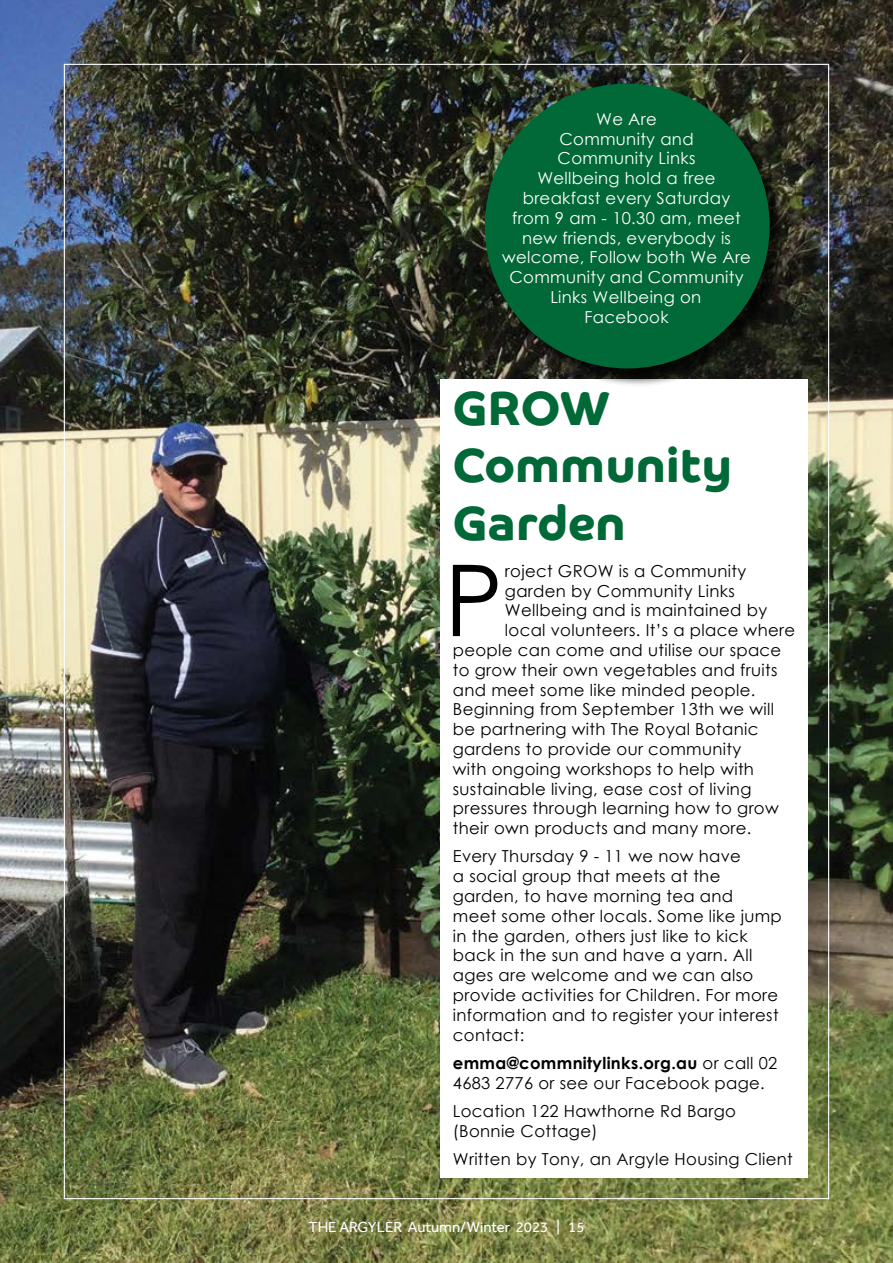
<style>
.page{position:relative;width:893px;height:1263px;background:#fff}
.page>*{position:absolute;margin:0;border:0;box-sizing:border-box;transform-origin:0 0}
.t1{font:99.15px "Century Gothic";color:#000}
.t2{font:700 48px/57.6px "Co Headline";letter-spacing:.01em;color:#006937}
.t3{font:16.5px/19.8px "Century Gothic";letter-spacing:.02em;color:#000}
.t4{font:16.5px/19.8px "Century Gothic";letter-spacing:.02em;color:#fff;text-align:center}
.t5{font:15px "Effra";color:#fff}
.s1{font-weight:700}
</style>
<div class="page">
<img style="left:0;top:0;width:893px;height:1263px">
<div style="left:440px;top:379px;width:368px;height:799px;background:#fff"></div>
<div style="left:487px;top:86px;width:301px;height:301px;background:#000;opacity:.75"></div>
<div style="left:485px;top:84px;width:285px;height:284px;background:#006937;border-radius:50%"></div>
<p class="t4" style="left:502px;top:109px;width:250px">We Are<br>Community and<br>Community Links<br>Wellbeing hold a free breakfast every Saturday from 9 am - 10.30 am, meet new friends, everybody is welcome, Follow both We Are<br>Community and Community<br>Links Wellbeing on<br>Facebook</p>
<h2 class="t2" style="left:453px;top:379px;width:280px">GROW<br>Community<br>Garden</h2>
<h1 class="t1" style="left:444px;top:531px;width:60px">P</h1>
<p class="t3" style="left:505px;top:561px;width:243px">roject GROW is a Community</p>
<p class="t3" style="left:505px;top:580px;width:231px">garden by Community Links</p>
<p class="t3" style="left:505px;top:600px;width:264px">Wellbeing and is maintained by</p>
<p class="t3" style="left:505px;top:620px;width:292px">local volunteers. It’s a place where</p>
<p class="t3" style="left:453px;top:640px;width:330px">people can come and utilise our space</p>
<p class="t3" style="left:453px;top:660px;width:326px">to grow their own vegetables and fruits</p>
<p class="t3" style="left:453px;top:679px;width:304px">and meet some like minded people.</p>
<p class="t3" style="left:453px;top:699px;width:323px">Beginning from September 13th we will</p>
<p class="t3" style="left:453px;top:719px;width:307px">be partnering with The Royal Botanic</p>
<p class="t3" style="left:453px;top:739px;width:290px">gardens to provide our community</p>
<p class="t3" style="left:453px;top:759px;width:303px">with ongoing workshops to help with</p>
<p class="t3" style="left:453px;top:778px;width:300px">sustainable living, ease cost of living</p>
<p class="t3" style="left:453px;top:798px;width:327px">pressures through learning how to grow</p>
<p class="t3" style="left:453px;top:818px;width:300px">their own products and many more.</p>
<p class="t3" style="left:453px;top:846px;width:330px">Every Thursday 9 - 11 we now have<br>a social group that meets at the garden, to have morning tea and<br>meet some other locals. Some like jump in the garden, others just like to kick back in the sun and have a yarn. All ages are welcome and we can also provide activities for Children. For more information and to register your interest contact:</p>
<p class="t3" style="left:453px;top:1053px;width:326px"><span class="s1">emma@commnitylinks.org.au</span> or call 02<br>4683 2776 or see our Facebook page.</p>
<p class="t3" style="left:453px;top:1101px;width:285px">Location 122 Hawthorne Rd Bargo (Bonnie Cottage)</p>
<p class="t3" style="left:453px;top:1149px;width:341px">Written by Tony, an Argyle Housing Client</p>
<p class="t5" style="left:308px;top:1218px;width:278px">THE ARGYLER Autumn/Winter 2023 | 15</p>
</div>
